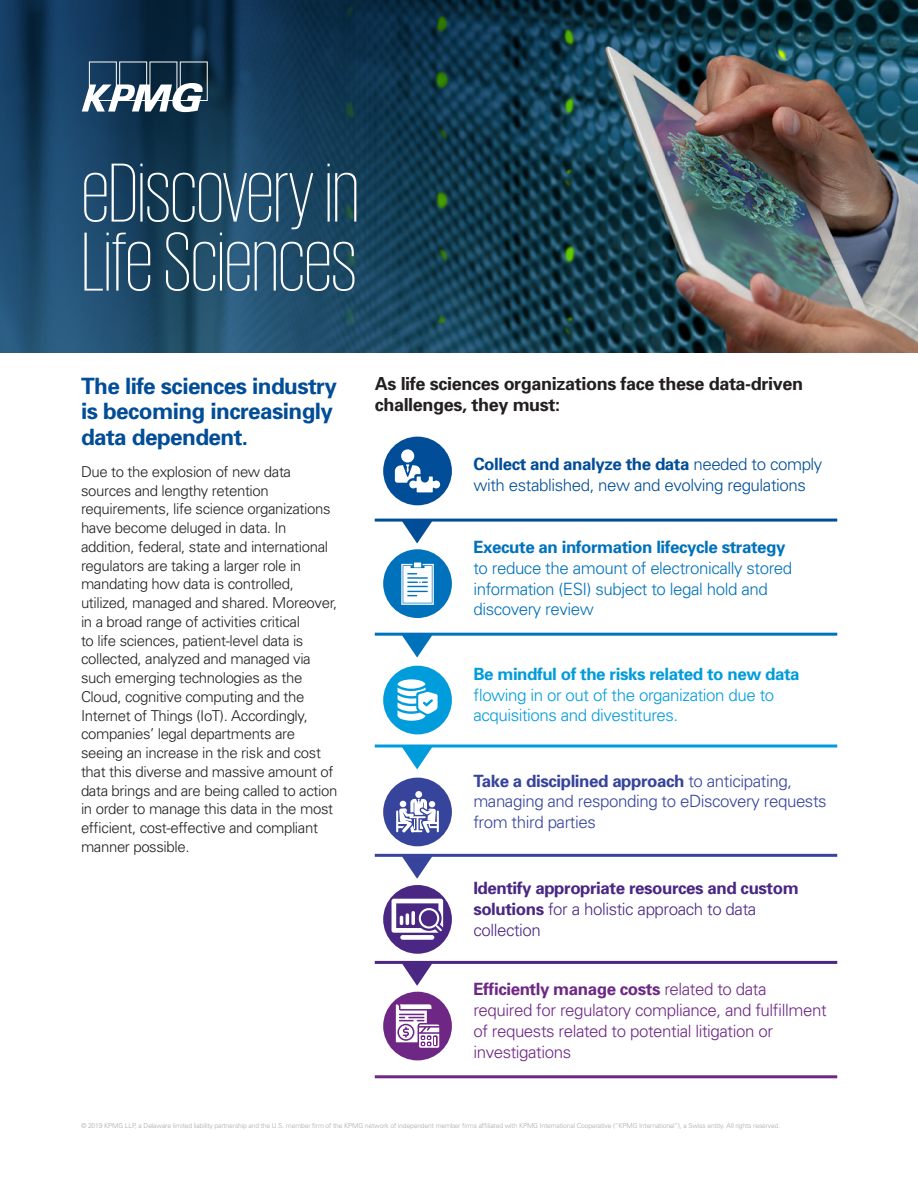
<style>
.page{position:relative;width:918px;height:1188px;background:#fff}
.page>*{position:absolute;margin:0;border:0;box-sizing:border-box;transform-origin:0 0}
.t1{font:200 85.5px/69px "KPMG";color:#fff}
.t2{font:700 22.5px/25.5px "Univers";letter-spacing:-.025em;color:#014d97}
.t3{font:700 18px/21px "Univers";letter-spacing:-.02em;color:#231f20}
.t4{font:300 16.95px/20.7px "Univers";letter-spacing:-.025em;color:#6f2786}
.t5{font:300 16.95px/20.7px "Univers";letter-spacing:-.025em;color:#36449c}
.t6{font:300 16.95px/20.7px "Univers";letter-spacing:-.025em;color:#0072bc}
.t7{font:700 16.95px/20.7px "Univers";letter-spacing:-.025em;color:#4a2783}
.t8{font:300 16.95px/20.7px "Univers";letter-spacing:-.025em;color:#014d97}
.t9{font:300 16.95px/20.7px "Univers";letter-spacing:-.025em;color:#009cdc}
.t10{font:700 16.95px "Univers";letter-spacing:-.025em;color:#0072bc}
.t11{font:700 16.95px "Univers";letter-spacing:-.025em;color:#009cdc}
.t12{font:300 15px/18.8px "Univers";letter-spacing:-.025em;color:#231f20}
.t13{font:300 6.75px "Univers";letter-spacing:-.02em;color:#a8a9ad}
.s1{font-weight:700}
.s2{font-weight:300}
</style>
<div class="page">
<img style="left:0;top:0;width:918px;height:352px">
<svg style="left:82px;top:62px;width:126px;height:50px"></svg>
<svg style="left:375px;top:436px;width:462px;height:83px"></svg>
<div style="left:383px;top:549px;width:69px;height:69px;background:#0072bc;border-radius:50%"></div>
<svg style="left:401px;top:562px;width:33px;height:43px"></svg>
<div style="left:383px;top:666px;width:69px;height:68px;background:#009cdc;border-radius:50%"></div>
<svg style="left:398px;top:679px;width:40px;height:42px"></svg>
<div style="left:383px;top:778px;width:69px;height:68px;background:#36449c;border-radius:50%"></div>
<div style="left:415px;top:791px;width:7px;height:7px;background:#fff;border-radius:50%"></div>
<svg style="left:396px;top:799px;width:43px;height:34px"></svg>
<div style="left:383px;top:885px;width:69px;height:69px;background:#4a2783;border-radius:50%"></div>
<div style="left:400px;top:935px;width:34px;height:5px;background:#fff;border-radius:2px"></div>
<svg style="left:392px;top:899px;width:51px;height:34px"></svg>
<div style="left:383px;top:992px;width:69px;height:68px;background:#6f2786;border-radius:50%"></div>
<svg style="left:396px;top:1004px;width:43px;height:44px"></svg>
<div style="left:383px;top:437px;width:69px;height:68px;background:#014d97;border-radius:50%"></div>
<div style="left:401px;top:449px;width:13px;height:14px;background:#fff;border-radius:50%"></div>
<svg style="left:395px;top:464px;width:45px;height:28px"></svg>
<hr style="left:375px;top:519px;width:462px;height:3px;background:#014d97">
<svg style="left:402px;top:521px;width:30px;height:22px"></svg>
<hr style="left:375px;top:633px;width:462px;height:3px;background:#0072bc">
<svg style="left:402px;top:635px;width:30px;height:23px"></svg>
<hr style="left:375px;top:745px;width:462px;height:3px;background:#009cdc">
<svg style="left:402px;top:747px;width:30px;height:22px"></svg>
<hr style="left:375px;top:854px;width:462px;height:3px;background:#36449c">
<svg style="left:402px;top:857px;width:30px;height:22px"></svg>
<hr style="left:375px;top:961px;width:462px;height:3px;background:#4a2783">
<svg style="left:402px;top:964px;width:30px;height:22px"></svg>
<hr style="left:375px;top:1075px;width:462px;height:3px;background:#6f2786">
<h1 class="t1" style="left:82px;top:156px;width:279px">eDiscovery in<br>Life Sciences</h1>
<p class="t3" style="left:375px;top:373px;width:430px">As life sciences organizations face these data-driven challenges, they must:</p>
<h2 class="t2" style="left:81px;top:373px;width:258px">The life sciences industry is becoming increasingly data dependent.</h2>
<p class="t12" style="left:81px;top:462px;width:258px">Due to the explosion of new data sources and lengthy retention requirements, life science organizations have become deluged in data. In addition, federal, state and international regulators are taking a larger role in mandating how data is controlled, utilized, managed and shared. Moreover, in a broad range of activities critical<br>to life sciences, patient-level data is collected, analyzed and managed via such emerging technologies as the Cloud, cognitive computing and the Internet of Things (IoT). Accordingly, companies’ legal departments are seeing an increase in the risk and cost that this diverse and massive amount of data brings and are being called to action in order to manage this data in the most efficient, cost-effective and compliant manner possible.</p>
<p class="t8" style="left:473px;top:454px;width:351px"><span class="s1">Collect and analyze the data</span> needed to comply with established, new and evolving regulations</p>
<p class="t10" style="left:473px;top:537px;width:314px">Execute an information lifecycle strategy</p>
<p class="t6" style="left:473px;top:558px;width:320px">to reduce the amount of electronically stored information (ESI) subject to legal hold and discovery review</p>
<p class="t11" style="left:473px;top:664px;width:328px">Be mindful of the risks related to new data</p>
<p class="t9" style="left:473px;top:684px;width:303px">flowing in or out of the organization due to acquisitions and divestitures.</p>
<p class="t5" style="left:473px;top:770px;width:355px"><span class="s1">Take a disciplined approach</span> to anticipating, managing and responding to eDiscovery requests from third parties</p>
<p class="t7" style="left:473px;top:878px;width:327px">Identify appropriate resources and custom solutions <span class="s2">for a holistic approach to data collection</span></p>
<p class="t4" style="left:473px;top:979px;width:355px"><span class="s1">Efficiently manage costs</span> related to data required for regulatory compliance, and fulfillment of requests related to potential litigation or investigations</p>
<p class="t13" style="left:81px;top:1122px;width:701px">© 2019 KPMG LLP, a Delaware limited liability partnership and the U.S. member firm of the KPMG network of independent member firms affiliated with KPMG International Cooperative (“KPMG International”), a Swiss entity. All rights reserved.</p>
</div>
